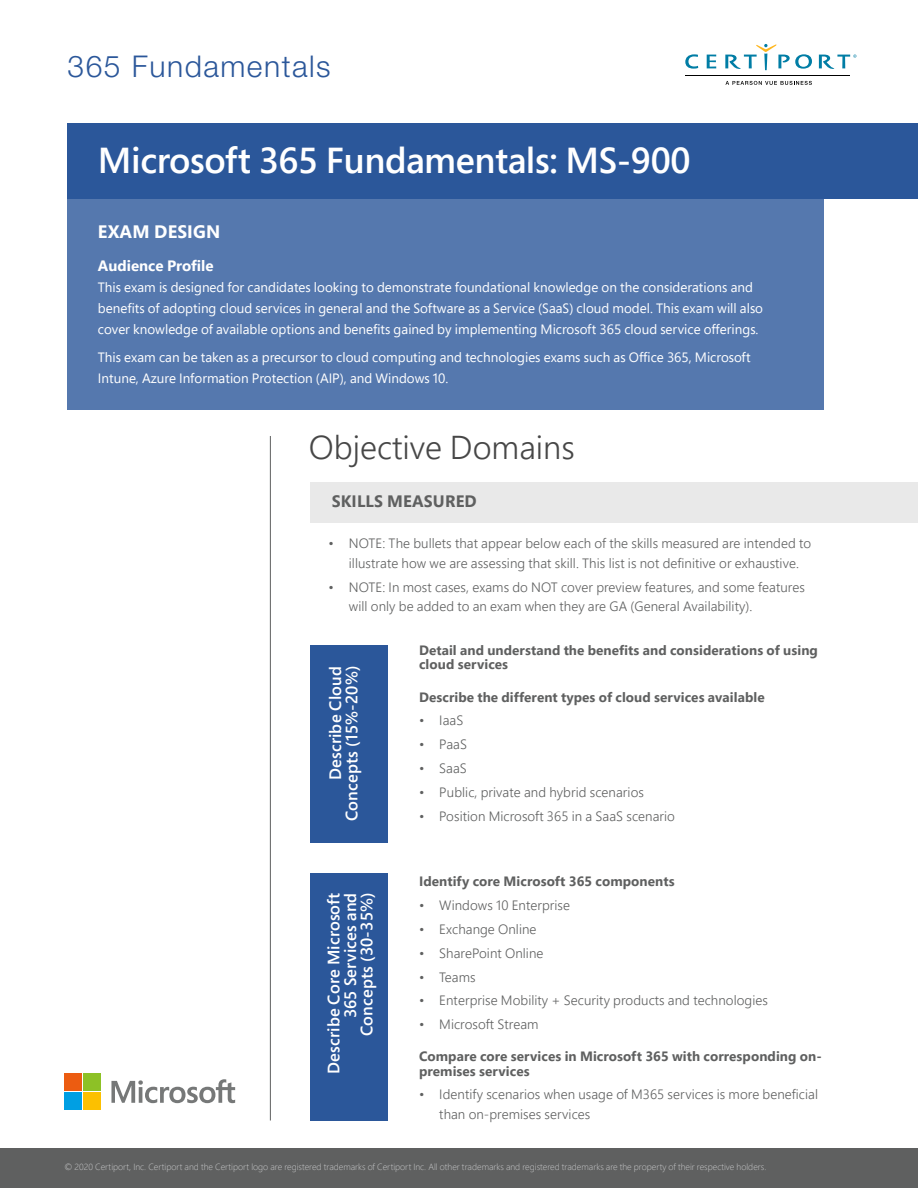
<style>
.page{position:relative;width:918px;height:1188px;background:#fff}
.page>*{position:absolute;margin:0;border:0;box-sizing:border-box;transform-origin:0 0}
.t1{font:600 36px "Segoe Pro";letter-spacing:-.01em;color:#fff}
.t2{font:300 33px "Segoe Pro";color:#474747}
.t3{font:300 30px "Helvetica Neue LT Std";letter-spacing:.05em;color:#2b579a}
.t4{font:700 18px "Segoe Pro";letter-spacing:.01em;color:#fff}
.t5{font:600 16.5px/16.5px "Segoe Pro";letter-spacing:.01em;color:#fff;text-align:right}
.t6{font:700 16.5px "Segoe Pro";letter-spacing:.01em;color:#5f6060}
.t7{font:700 15px "Segoe Pro";color:#fff}
.t8{font:300 13.5px/19.5px "Segoe Pro";letter-spacing:.005em;color:#5f6060}
.t9{font:13.5px/21px "Segoe Pro";color:#fff}
.t10{font:700 13.5px/14.2px "Segoe Pro";letter-spacing:.005em;color:#5f6060}
.t11{font:300 9px "Segoe Pro";color:#c9cacb}
</style>
<div class="page">
<div style="left:0;top:1148px;width:918px;height:40px;background:#5f6060"></div>
<div style="left:68px;top:198px;width:756px;height:212px;background:#5578ae"></div>
<div style="left:68px;top:123px;width:850px;height:75px;background:#2b579a"></div>
<svg style="left:685px;top:54px;width:13px;height:15px"></svg>
<svg style="left:707px;top:55px;width:9px;height:13px"></svg>
<svg style="left:725px;top:44px;width:87px;height:26px"></svg>
<svg style="left:819px;top:55px;width:37px;height:14px"></svg>
<svg style="left:725px;top:81px;width:87px;height:4px"></svg>
<hr style="left:685px;top:75px;width:165px;height:1px;background:#000">
<div style="left:310px;top:482px;width:608px;height:41px;background:#e9e9e9"></div>
<hr style="left:270px;top:436px;width:1px;height:685px;background:#5f6060">
<div style="left:310px;top:645px;width:78px;height:197px;background:#2b579a"></div>
<div style="left:310px;top:873px;width:78px;height:247px;background:#2b579a"></div>
<svg style="left:111px;top:1079px;width:124px;height:24px"></svg>
<div style="left:64px;top:1074px;width:17px;height:17px;background:#ec5c11"></div>
<div style="left:83px;top:1074px;width:18px;height:17px;background:#8dc126"></div>
<div style="left:64px;top:1093px;width:17px;height:17px;background:#009fe3"></div>
<div style="left:83px;top:1093px;width:18px;height:17px;background:#fcc000"></div>
<h3 class="t3" style="left:68px;top:48px;width:265px">365 Fundamentals</h3>
<h1 class="t1" style="left:98px;top:135px;width:594px">Microsoft 365 Fundamentals: MS-900</h1>
<h3 class="t4" style="left:98px;top:219px;width:124px">EXAM DESIGN</h3>
<p class="t7" style="left:98px;top:255px;width:117px">Audience Profile</p>
<p class="t9" style="left:98px;top:277px;width:667px">This exam is designed for candidates looking to demonstrate foundational knowledge on the considerations and benefits of adopting cloud services in general and the Software as a Service (SaaS) cloud model. This exam will also cover knowledge of available options and benefits gained by implementing Microsoft 365 cloud service offerings.</p>
<p class="t9" style="left:98px;top:346px;width:654px">This exam can be taken as a precursor to cloud computing and technologies exams such as Office 365, Microsoft<br>Intune, Azure Information Protection (AIP), and Windows 10.</p>
<h2 class="t2" style="left:309px;top:424px;width:267px">Objective Domains</h2>
<p class="t6" style="left:332px;top:490px;width:147px">SKILLS MEASURED</p>
<p class="t8" style="left:329px;top:533px;width:484px;text-align:center">• NOTE: The bullets that appear below each of the skills measured are intended to illustrate how we are assessing that skill. This list is not definitive or exhaustive.</p>
<p class="t8" style="left:349px;top:577px;width:457px;text-indent:-20px">• NOTE: In most cases, exams do NOT cover preview features, and some features will only be added to an exam when they are GA (General Availability).</p>
<p class="t5" style="left:327px;top:821px;width:157px;rotate:-90deg">Describe Cloud<br>Concepts (15%-20%)</p>
<p class="t5" style="left:325px;top:1074px;width:183px;rotate:-90deg">Describe Core Microsoft<br>365 Services and<br>Concepts (30-35%)</p>
<p class="t10" style="left:419px;top:643px;width:400px">Detail and understand the benefits and considerations of using cloud services</p>
<p class="t10" style="left:419px;top:689px;width:347px">Describe the different types of cloud services available</p>
<p class="t8" style="left:419px;top:710px;width:46px">• IaaS</p>
<p class="t8" style="left:419px;top:734px;width:49px">• PaaS</p>
<p class="t8" style="left:419px;top:758px;width:49px">• SaaS</p>
<p class="t8" style="left:419px;top:782px;width:226px">• Public, private and hybrid scenarios</p>
<p class="t8" style="left:419px;top:806px;width:257px">• Position Microsoft 365 in a SaaS scenario</p>
<p class="t10" style="left:419px;top:874px;width:257px">Identify core Microsoft 365 components</p>
<p class="t8" style="left:419px;top:895px;width:153px">• Windows 10 Enterprise</p>
<p class="t8" style="left:419px;top:919px;width:119px">• Exchange Online</p>
<p class="t8" style="left:419px;top:943px;width:126px">• SharePoint Online</p>
<p class="t8" style="left:419px;top:967px;width:58px">• Teams</p>
<p class="t8" style="left:419px;top:990px;width:350px">• Enterprise Mobility + Security products and technologies</p>
<p class="t8" style="left:419px;top:1014px;width:121px">• Microsoft Stream</p>
<p class="t10" style="left:419px;top:1049px;width:404px">Compare core services in Microsoft 365 with corresponding on&shy;premises services</p>
<p class="t8" style="left:439px;top:1084px;width:380px;text-indent:-20px">• Identify scenarios when usage of M365 services is more beneficial than on-premises services</p>
<p class="t11" style="left:64px;top:1160px;width:703px">© 2020 Certiport, Inc. Certiport and the Certiport logo are registered trademarks of Certiport Inc. All other trademarks and registered trademarks are the property of their respective holders.</p>
</div>
